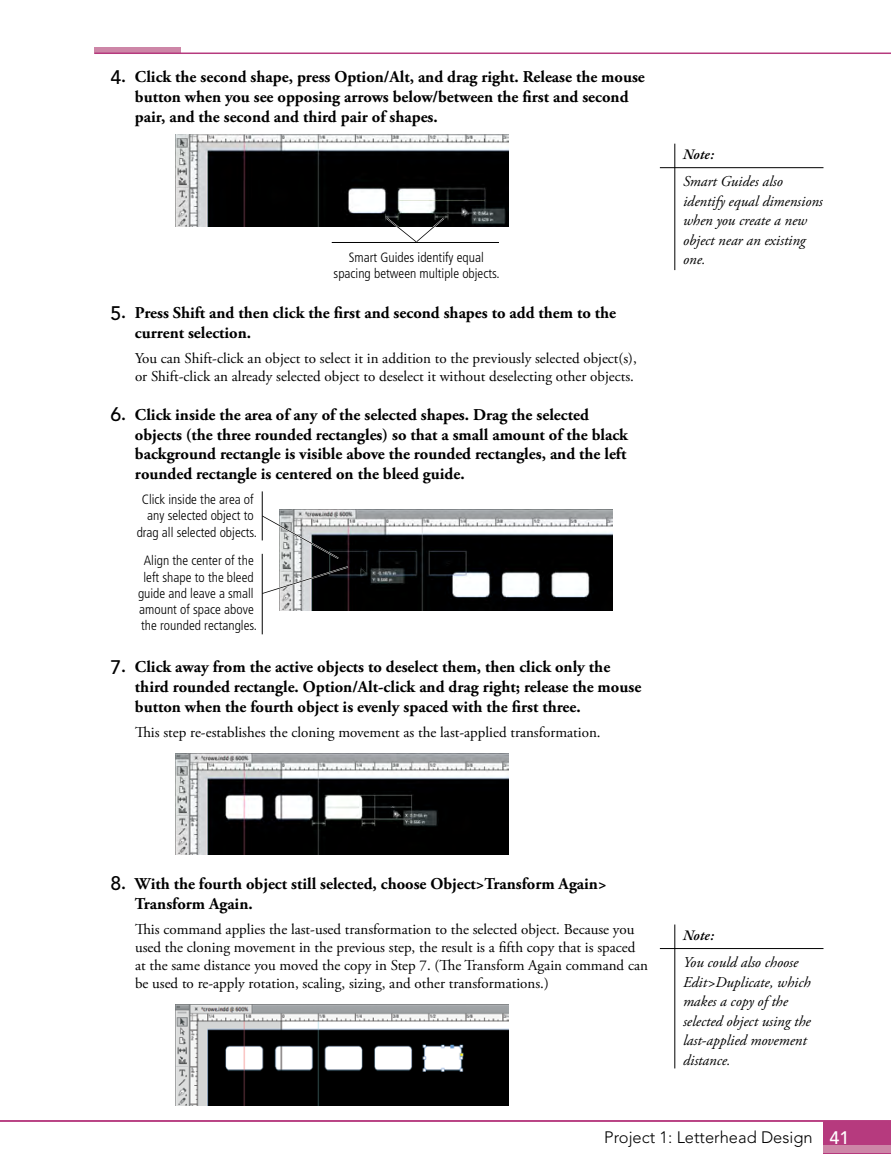
<style>
.page{position:relative;width:891px;height:1175px;background:#fff}
.page>*{position:absolute;margin:0;border:0;box-sizing:border-box;transform-origin:0 0}
.t1{font:700 16.5px/19.8px "Adobe Garamond Pro";color:#000}
.t2{font:300 16.5px "Avenir";color:#000}
.t3{font:15px/18px "Adobe Garamond Pro";color:#000}
.t4{font:italic 15px/19.5px "Adobe Garamond Pro";color:#000}
.t5{font:italic 600 15px "Garamond Premr Pro";letter-spacing:-.01em;color:#000}
.t6{font:300 condensed 13.5px/16.2px "Frutiger";color:#000;text-align:center}
.s1{font-family:"Avenir";font-weight:500;font-size:19.5px}
.s2{font-weight:500;font-size:18px;color:#fff}
</style>
<div class="page">
<div style="left:94px;top:48px;width:87px;height:6px;background:#cd86a7"></div>
<hr style="left:94px;top:52px;width:797px;height:2px;background:#b63a7e">
<hr style="left:0;top:1120px;width:891px;height:1px;background:#b63a7e">
<div style="left:824px;top:1120px;width:67px;height:33px;background:#b63a7e"></div>
<div style="left:824px;top:1145px;width:67px;height:8px;background:#cd86a7"></div>
<img style="left:176px;top:134px;width:332px;height:93px">
<svg style="left:386px;top:218px;width:58px;height:24px"></svg>
<hr style="left:332px;top:242px;width:167px;height:1px;background:#000">
<img style="left:279px;top:509px;width:333px;height:101px">
<svg style="left:263px;top:566px;width:85px;height:28px"></svg>
<hr style="left:262px;top:554px;width:1px;height:80px;background:#000">
<svg style="left:262px;top:515px;width:77px;height:44px"></svg>
<hr style="left:262px;top:491px;width:1px;height:49px;background:#000">
<img style="left:176px;top:753px;width:332px;height:101px">
<img style="left:176px;top:1004px;width:332px;height:101px">
<hr style="left:674px;top:144px;width:1px;height:126px;background:#000">
<hr style="left:660px;top:167px;width:164px;height:1px;background:#000">
<hr style="left:674px;top:924px;width:1px;height:144px;background:#000">
<hr style="left:660px;top:948px;width:164px;height:1px;background:#000">
<p class="t1" style="left:135px;top:68px;width:511px;text-indent:-24px"><span class="s1">4</span>. Click the second shape, press Option/Alt, and drag right. Release the mouse button when you see opposing arrows below/between the first and second pair, and the second and third pair of shapes.</p>
<p class="t6" style="left:334px;top:249px;width:168px">Smart Guides identify equal spacing between multiple objects.</p>
<p class="t1" style="left:135px;top:303px;width:483px;text-indent:-24px"><span class="s1">5</span>. Press Shift and then click the first and second shapes to add them to the current selection.</p>
<p class="t3" style="left:135px;top:350px;width:503px">You can Shift-click an object to select it in addition to the previously selected object(s), or Shift-click an already selected object to deselect it without deselecting other objects.</p>
<p class="t1" style="left:135px;top:405px;width:495px;text-indent:-24px"><span class="s1">6</span>. Click inside the area of any of the selected shapes. Drag the selected objects (the three rounded rectangles) so that a small amount of the black background rectangle is visible above the rounded rectangles, and the left rounded rectangle is centered on the bleed guide.</p>
<p class="t6" style="left:137px;top:491px;width:122px">Click inside the area of any selected object to drag all selected objects.</p>
<p class="t6" style="left:138px;top:553px;width:120px">Align the center of the left shape to the bleed guide and leave a small amount of space above the rounded rectangles.</p>
<p class="t1" style="left:135px;top:657px;width:508px;text-indent:-24px"><span class="s1">7</span>. Click away from the active objects to deselect them, then click only the third rounded rectangle. Option/Alt-click and drag right; release the mouse button when the fourth object is evenly spaced with the first three.</p>
<p class="t3" style="left:135px;top:723px;width:467px">This step re-establishes the cloning movement as the last-applied transformation.</p>
<p class="t5" style="left:683px;top:145px;width:33px">Note:</p>
<p class="t4" style="left:683px;top:172px;width:141px">Smart Guides also identify equal dimensions when you create a new object near an existing one.</p>
<p class="t1" style="left:135px;top:874px;width:473px;text-indent:-24px"><span class="s1">8</span>. With the fourth object still selected, choose Object&gt;Transform Again&gt;<br>Transform Again.</p>
<p class="t3" style="left:135px;top:920px;width:514px">This command applies the last-used transformation to the selected object. Because you used the cloning movement in the previous step, the result is a fifth copy that is spaced at the same distance you moved the copy in Step 7. (The Transform Again command can be used to re-apply rotation, scaling, sizing, and other transformations.)</p>
<p class="t5" style="left:683px;top:925px;width:33px">Note:</p>
<p class="t4" style="left:683px;top:953px;width:129px">You could also choose<br>Edit&gt;Duplicate, which makes a copy of the selected object using the last-applied movement distance.</p>
<p class="t2" style="left:604px;top:1128px;width:247px">Project 1: Letterhead Design <span class="s2">41</span></p>
</div>
